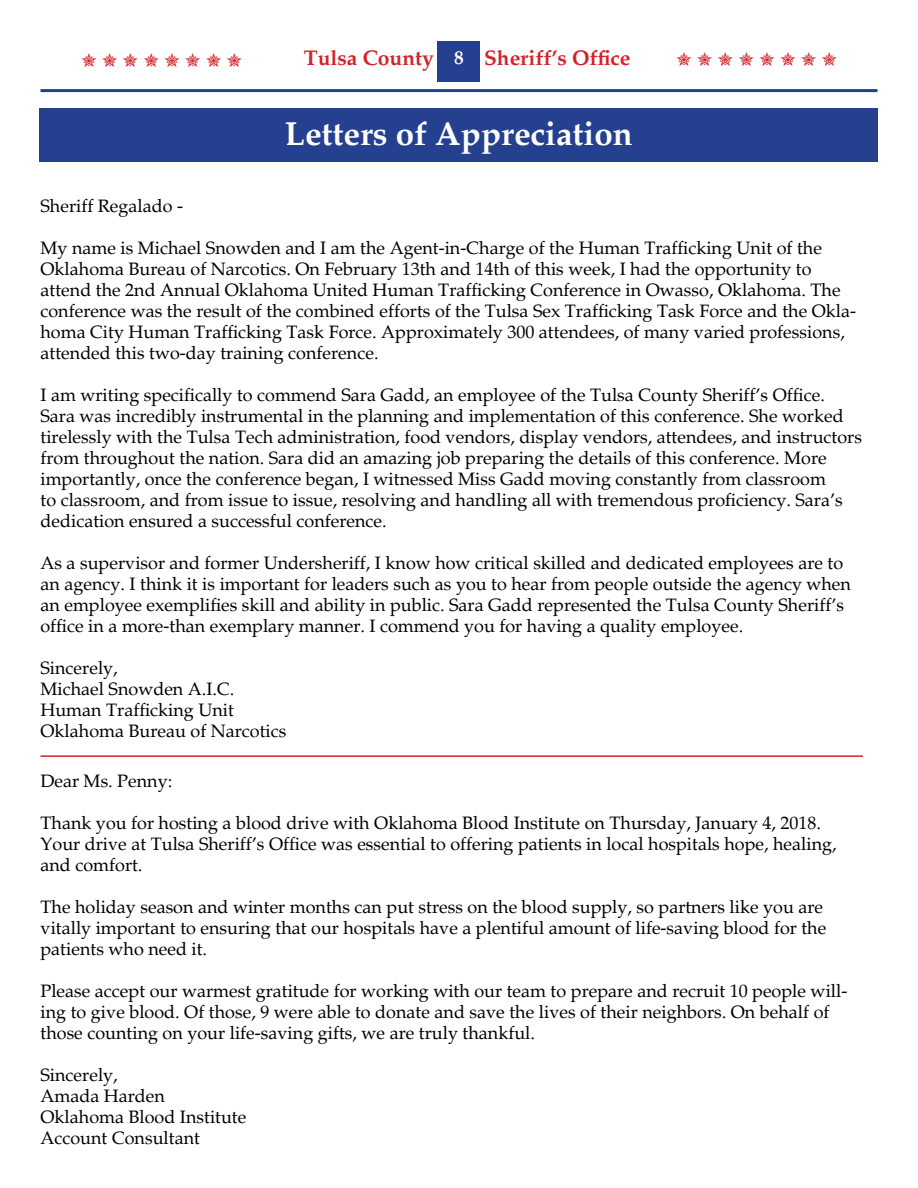
<style>
.page{position:relative;width:918px;height:1188px;background:#fff}
.page>*{position:absolute;margin:0;border:0;box-sizing:border-box;transform-origin:0 0}
.t1{font:700 33px "Palatino";color:#fff}
.t2{font:700 21px "Palatino";color:#d2232a}
.t3{font:19.5px "Starz 2";color:#d2232a}
.t4{font:18px/21px "Palatino";color:#000}
.s1{font-size:19.5px;color:#fff}
</style>
<div class="page">
<div style="left:438px;top:41px;width:42px;height:41px;background:#25408f"></div>
<hr style="left:40px;top:89px;width:838px;height:3px;background:#25408f">
<div style="left:39px;top:108px;width:839px;height:54px;background:#25408f"></div>
<hr style="left:40px;top:755px;width:823px;height:2px;background:#d2232a">
<p class="t2" style="left:304px;top:45px;width:328px">Tulsa County <span class="s1">8</span> Sheriff’s Office</p>
<p class="t3" style="left:81px;top:49px;width:163px">N N N N N N N N</p>
<p class="t3" style="left:676px;top:48px;width:163px">N N N N N N N N</p>
<h1 class="t1" style="left:285px;top:114px;width:350px">Letters of Appreciation</h1>
<p class="t4" style="left:40px;top:195px;width:144px">Sheriff Regalado -</p>
<p class="t4" style="left:40px;top:237px;width:817px">My name is Michael Snowden and I am the Agent-in-Charge of the Human Trafficking Unit of the Oklahoma Bureau of Narcotics. On February 13th and 14th of this week, I had the opportunity to attend the 2nd Annual Oklahoma United Human Trafficking Conference in Owasso, Oklahoma. The conference was the result of the combined efforts of the Tulsa Sex Trafficking Task Force and the Okla&shy;homa City Human Trafficking Task Force. Approximately 300 attendees, of many varied professions, attended this two-day training conference.</p>
<p class="t4" style="left:40px;top:384px;width:823px">I am writing specifically to commend Sara Gadd, an employee of the Tulsa County Sheriff’s Office.<br>Sara was incredibly instrumental in the planning and implementation of this conference. She worked tirelessly with the Tulsa Tech administration, food vendors, display vendors, attendees, and instructors from throughout the nation. Sara did an amazing job preparing the details of this conference. More importantly, once the conference began, I witnessed Miss Gadd moving constantly from classroom<br>to classroom, and from issue to issue, resolving and handling all with tremendous proficiency. Sara’s dedication ensured a successful conference.</p>
<p class="t4" style="left:40px;top:552px;width:812px">As a supervisor and former Undersheriff, I know how critical skilled and dedicated employees are to an agency. I think it is important for leaders such as you to hear from people outside the agency when an employee exemplifies skill and ability in public. Sara Gadd represented the Tulsa County Sheriff’s office in a more-than exemplary manner. I commend you for having a quality employee.</p>
<p class="t4" style="left:40px;top:657px;width:247px">Sincerely,<br>Michael Snowden A.I.C.<br>Human Trafficking Unit<br>Oklahoma Bureau of Narcotics</p>
<p class="t4" style="left:40px;top:771px;width:133px">Dear Ms. Penny:</p>
<p class="t4" style="left:40px;top:813px;width:798px">Thank you for hosting a blood drive with Oklahoma Blood Institute on Thursday, January 4, 2018.<br>Your drive at Tulsa Sheriff’s Office was essential to offering patients in local hospitals hope, healing, and comfort.</p>
<p class="t4" style="left:40px;top:897px;width:787px">The holiday season and winter months can put stress on the blood supply, so partners like you are vitally important to ensuring that our hospitals have a plentiful amount of life-saving blood for the patients who need it.</p>
<p class="t4" style="left:40px;top:981px;width:808px">Please accept our warmest gratitude for working with our team to prepare and recruit 10 people will&shy;ing to give blood. Of those, 9 were able to donate and save the lives of their neighbors. On behalf of those counting on your life-saving gifts, we are truly thankful.</p>
<p class="t4" style="left:40px;top:1065px;width:207px">Sincerely,<br>Amada Harden<br>Oklahoma Blood Institute<br>Account Consultant</p>
</div>
